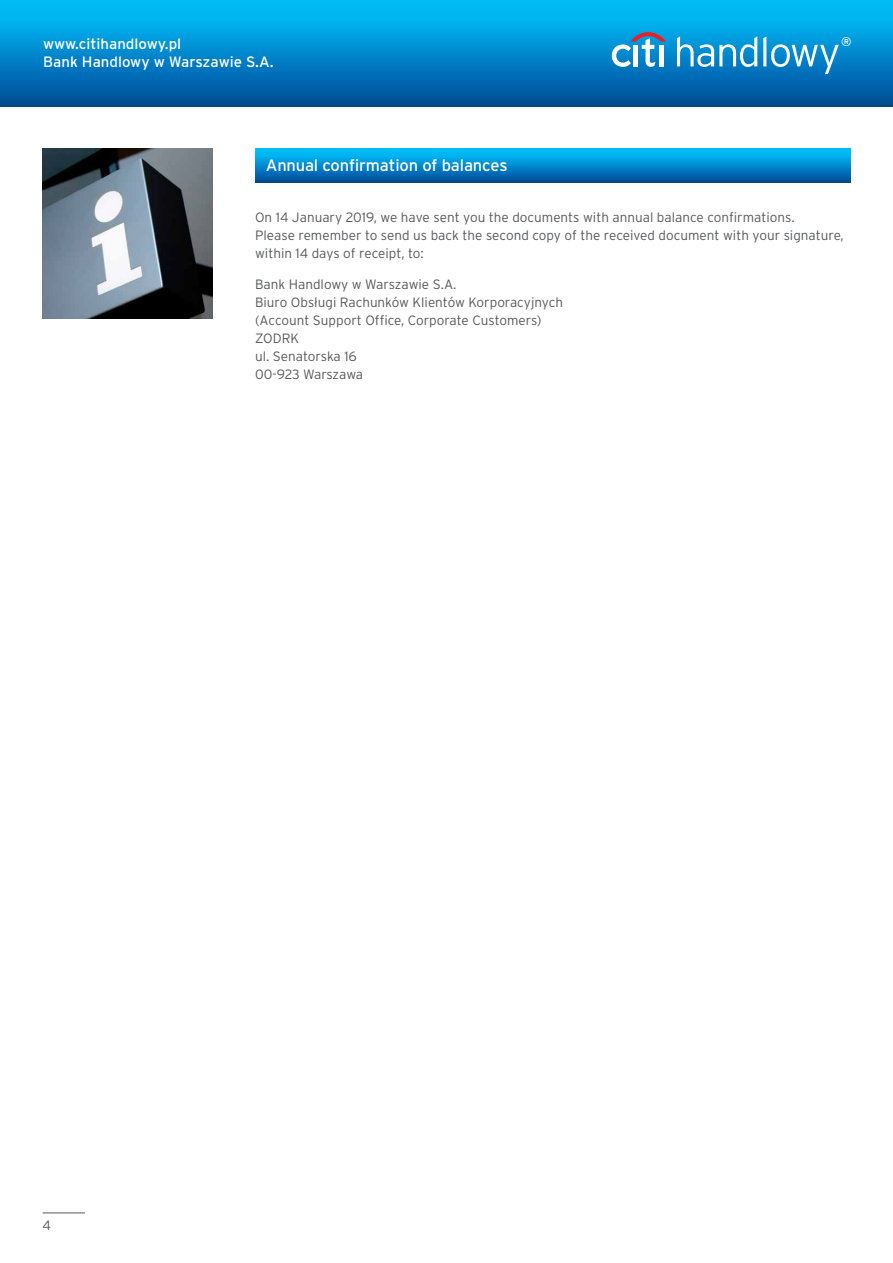
<style>
.page{position:relative;width:893px;height:1263px;background:#fff}
.page>*{position:absolute;margin:0;border:0;box-sizing:border-box;transform-origin:0 0}
.t1{font:16.5px "Interstate Pl";letter-spacing:-.01em;color:#fff}
.t2{font:15px/18px "Interstate Pl";color:#fff}
.t3{font:300 13.5px/18px "Interstate Pl";color:#58595b}
.t4{font:12.6px "Interstate Pl";color:#fff}
</style>
<div class="page">
<div style="left:0;top:0;width:893px;height:106px;background:linear-gradient(to bottom,#00c7ff,#004c98)"></div>
<svg style="left:677px;top:36px;width:80px;height:31px"></svg>
<svg style="left:763px;top:36px;width:76px;height:38px;background:#37a0d7"></svg>
<svg style="left:612px;top:32px;width:54px;height:35px"></svg>
<hr style="left:659px;top:45px;width:4px;height:21px;background:#fff">
<hr style="left:43px;top:1212px;width:42px;height:1px;background:#58595b">
<svg style="left:255px;top:149px;width:595px;height:33px;background:#0089cc"></svg>
<img style="left:43px;top:149px;width:170px;height:170px">
<p class="t2" style="left:43px;top:34px;width:232px">www.citihandlowy.pl<br>Bank Handlowy w Warszawie S.A.</p>
<p class="t4" style="left:841px;top:34px;width:12px">®</p>
<p class="t1" style="left:266px;top:156px;width:243px">Annual confirmation of balances</p>
<p class="t3" style="left:255px;top:208px;width:590px">On 14 January 2019, we have sent you the documents with annual balance confirmations.<br>Please remember to send us back the second copy of the received document with your signature, within 14 days of receipt, to:</p>
<p class="t3" style="left:255px;top:275px;width:309px">Bank Handlowy w Warszawie S.A.<br>Biuro Obsługi Rachunków Klientów Korporacyjnych (Account Support Office, Corporate Customers)<br>ZODRK<br>ul. Senatorska 16<br>00-923 Warszawa</p>
<p class="t3" style="left:43px;top:1216px;width:10px">4</p>
</div>
